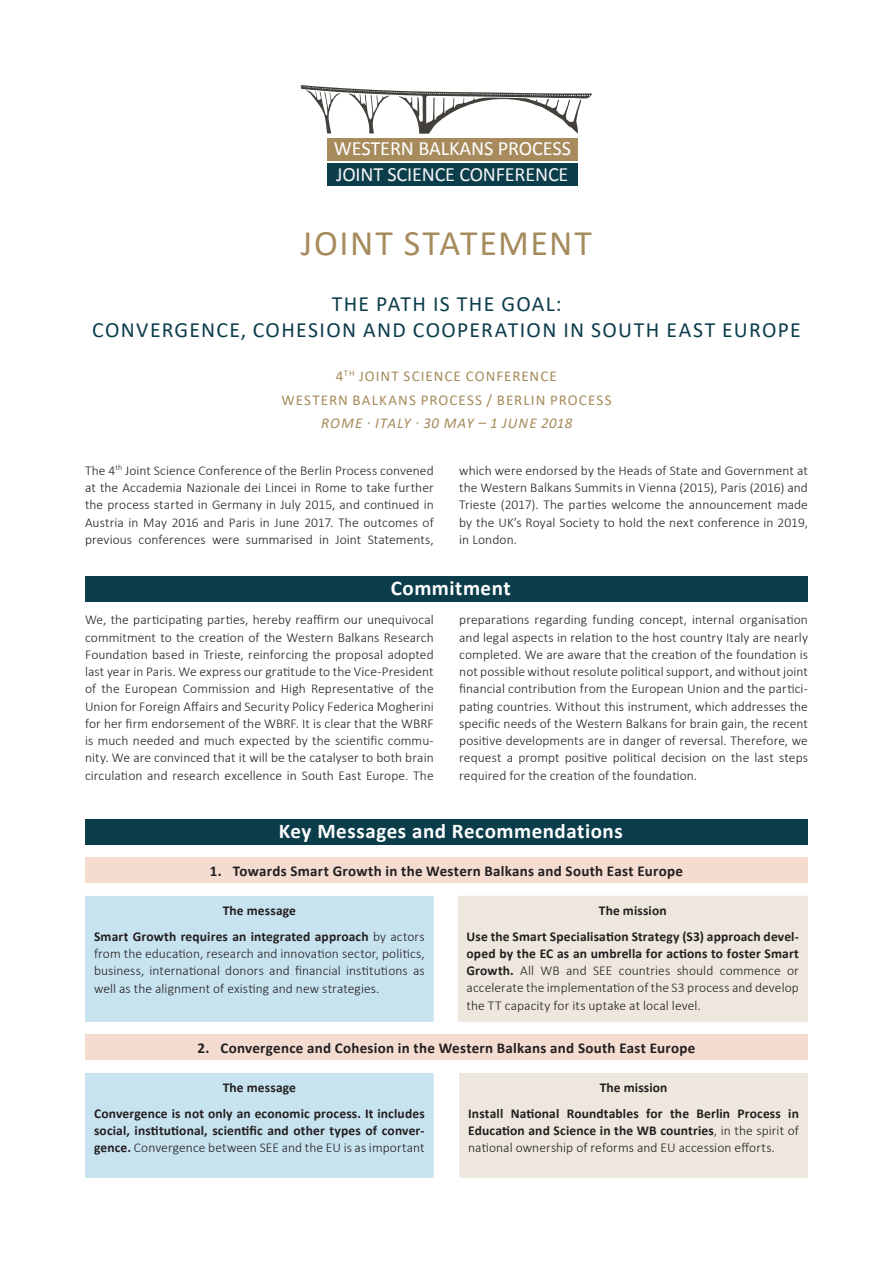
<style>
.page{position:relative;width:893px;height:1263px;background:#fff}
.page>*{position:absolute;margin:0;border:0;box-sizing:border-box;transform-origin:0 0}
.t1{font:36px "Calibri";letter-spacing:.045em;color:#a68b5c}
.t2{font:21.75px/26.1px "Calibri";letter-spacing:.06em;color:#0c3d4b;text-align:center}
.t3{font:700 21px "Calibri";letter-spacing:.025em;color:#fff}
.t4{font:20.25px "Calibri";letter-spacing:-.01em;color:#f2f3f4}
.t5{font:20.25px "Calibri";letter-spacing:-.005em;color:#fff}
.t6{font:700 15px "Calibri";letter-spacing:.015em;color:#231f20}
.t7{font:15px/23.5px "Calibri";letter-spacing:.07em;color:#a68b5c;text-align:center}
.t8{font:italic 15px "Calibri";letter-spacing:.06em;color:#a68b5c}
.t9{font:300 13.5px/17.2px "Calibri";letter-spacing:.005em;color:#231f20;text-align:justify}
.t10{font:700 13.5px/25.8px "Calibri";letter-spacing:.01em;color:#231f20;text-align:center}
.s1{font-weight:700}
.s2{font-weight:300}
</style>
<div class="page">
<svg style="left:301px;top:85px;width:291px;height:49px"></svg>
<div style="left:327px;top:138px;width:251px;height:22px;background:#a88b5c"></div>
<div style="left:327px;top:164px;width:251px;height:22px;background:#0b3d4a"></div>
<div style="left:85px;top:857px;width:723px;height:26px;background:#f4dcd0"></div>
<div style="left:90px;top:900px;width:339px;height:117px;background:#c8e3f0"></div>
<div style="left:85px;top:896px;width:349px;height:126px;border:9px solid #c8e3f0"></div>
<div style="left:462px;top:900px;width:341px;height:117px;background:#eee7dd"></div>
<div style="left:458px;top:896px;width:350px;height:126px;border:9px solid #eee7dd"></div>
<div style="left:85px;top:1035px;width:723px;height:25px;background:#f4dcd0"></div>
<div style="left:90px;top:1077px;width:339px;height:96px;background:#c8e3f0"></div>
<div style="left:85px;top:1073px;width:349px;height:105px;border:9px solid #c8e3f0"></div>
<div style="left:464px;top:1077px;width:339px;height:96px;background:#eee7dd"></div>
<div style="left:459px;top:1073px;width:349px;height:105px;border:9px solid #eee7dd"></div>
<div style="left:85px;top:819px;width:723px;height:26px;background:#0c3d4b"></div>
<div style="left:85px;top:576px;width:723px;height:26px;background:#0c3d4b"></div>
<h3 class="t5" style="left:334px;top:136px;width:239px">WESTERN BALKANS PROCESS</h3>
<h3 class="t4" style="left:336px;top:162px;width:234px">JOINT SCIENCE CONFERENCE</h3>
<h1 class="t1" style="left:301px;top:218px;width:293px">JOINT STATEMENT</h1>
<h2 class="t2" style="left:92px;top:290px;width:710px">THE PATH IS THE GOAL:<br>CONVERGENCE, COHESION AND COOPERATION IN SOUTH EAST EUROPE</h2>
<p class="t7" style="left:281px;top:364px;width:332px">4<sup>TH</sup> JOINT SCIENCE CONFERENCE<br>WESTERN BALKANS PROCESS / BERLIN PROCESS</p>
<p class="t8" style="left:321px;top:413px;width:253px">ROME · ITALY · 30 MAY – 1 JUNE 2018</p>
<p class="t9" style="left:85px;top:462px;width:350px">The 4<sup>th</sup> Joint Science Conference of the Berlin Process convened at the Accademia Nazionale dei Lincei in Rome to take further the process started in Germany in July 2015, and continued in Austria in May 2016 and Paris in June 2017. The outcomes of previous conferences were summarised in Joint Statements,</p>
<p class="t9" style="left:459px;top:462px;width:350px">which were endorsed by the Heads of State and Government at the Western Balkans Summits in Vienna (2015), Paris (2016) and Trieste (2017). The parties welcome the announcement made by the UK’s Royal Society to hold the next conference in 2019, in London.</p>
<h3 class="t3" style="left:391px;top:573px;width:122px">Commitment</h3>
<p class="t9" style="left:85px;top:611px;width:350px">We, the participating parties, hereby reaffirm our unequivocal commitment to the creation of the Western Balkans Research Foundation based in Trieste, reinforcing the proposal adopted last year in Paris. We express our gratitude to the Vice-President of the European Commission and High Representative of the Union for Foreign Affairs and Security Policy Federica Mogherini for her firm endorsement of the WBRF. It is clear that the WBRF is much needed and much expected by the scientific commu&shy;nity. We are convinced that it will be the catalyser to both brain circulation and research excellence in South East Europe. The</p>
<p class="t9" style="left:459px;top:611px;width:350px">preparations regarding funding concept, internal organisation and legal aspects in relation to the host country Italy are nearly completed. We are aware that the creation of the foundation is not possible without resolute political support, and without joint financial contribution from the European Union and the partici&shy;pating countries. Without this instrument, which addresses the specific needs of the Western Balkans for brain gain, the recent positive developments are in danger of reversal. Therefore, we request a prompt positive political decision on the last steps required for the creation of the foundation.</p>
<h3 class="t3" style="left:279px;top:816px;width:345px">Key Messages and Recommendations</h3>
<p class="t6" style="left:210px;top:860px;width:474px">1. Towards Smart Growth in the Western Balkans and South East Europe</p>
<p class="t10" style="left:467px;top:897px;width:334px">The mission<br>Use the Smart Specialisation Strategy (S3) approach devel-</p>
<p class="t9" style="left:467px;top:945px;width:334px"><span class="s1">oped by the EC as an umbrella for actions to foster Smart Growth.</span> All WB and SEE countries should commence or accelerate the implementation of the S3 process and develop the TT capacity for its uptake at local level.</p>
<p class="t6" style="left:198px;top:1037px;width:499px">2. Convergence and Cohesion in the Western Balkans and South East Europe</p>
<p class="t10" style="left:94px;top:1074px;width:332px">The message<br>Convergence is not only an economic process. It includes</p>
<p class="t10" style="left:94px;top:1122px;width:332px;line-height:17.2px;text-align:left">social, institutional, scientific and other types of conver&shy;gence. <span class="s2">Convergence between SEE and the EU is as important</span></p>
<p class="t10" style="left:94px;top:897px;width:332px">The message<br>Smart Growth requires an integrated approach <span class="s2">by actors</span></p>
<p class="t9" style="left:94px;top:945px;width:332px">from the education, research and innovation sector, politics, business, international donors and financial institutions as well as the alignment of existing and new strategies.</p>
<p class="t10" style="left:468px;top:1074px;width:332px">The mission<br>Install National Roundtables for the Berlin Process in</p>
<p class="t9" style="left:468px;top:1122px;width:332px"><span class="s1">Education and Science in the WB countries</span>, in the spirit of national ownership of reforms and EU accession efforts.</p>
</div>
